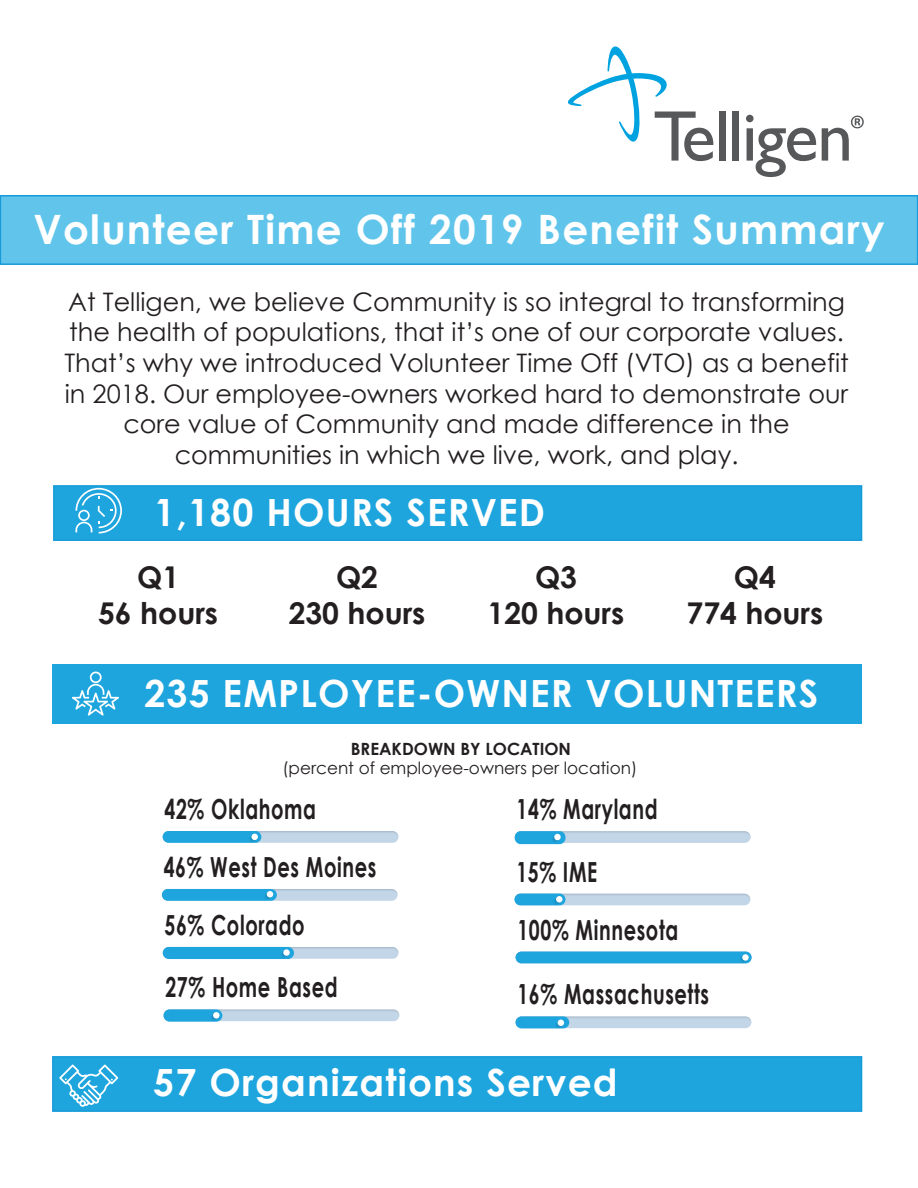
<style>
.page{position:relative;width:918px;height:1188px;background:#fff}
.page>*{position:absolute;margin:0;border:0;box-sizing:border-box;transform-origin:0 0}
.t1{font:700 40.5px "Century Gothic";letter-spacing:.03em;color:#fff}
.t2{font:700 37.5px "Century Gothic";letter-spacing:.03em;color:#fff}
.t3{font:700 30px/36px "Century Gothic";color:#231f20;text-align:center}
.t4{font:700 27.75px/57.9px "Century Gothic";letter-spacing:.03em;color:#231f20;scale:.7 1}
.t5{font:25.5px/30.6px "Century Gothic";color:#231f20;text-align:center}
.t6{font:16.8px "Century Gothic";color:#231f20}
.t7{font:700 16.8px "Century Gothic";color:#231f20}
</style>
<div class="page">
<svg style="left:163px;top:831px;width:235px;height:12px;background:#81c1e1"></svg>
<div style="left:251px;top:834px;width:7px;height:6px;background:#fff;border-radius:50%"></div>
<svg style="left:163px;top:947px;width:235px;height:12px;background:#69bae0"></svg>
<svg style="left:283px;top:949px;width:7px;height:7px"></svg>
<svg style="left:164px;top:1009px;width:235px;height:13px;background:#a2cce4"></svg>
<div style="left:213px;top:1012px;width:7px;height:7px;background:#fff;border-radius:50%"></div>
<div style="left:515px;top:831px;width:50px;height:13px;background:#1ea5de;border-radius:6px"></div>
<svg style="left:515px;top:831px;width:236px;height:12px"></svg>
<div style="left:554px;top:834px;width:7px;height:6px;background:#fff;border-radius:50%"></div>
<svg style="left:162px;top:889px;width:236px;height:12px;background:#78bfe1"></svg>
<svg style="left:515px;top:894px;width:235px;height:12px;background:#a6cde4"></svg>
<div style="left:556px;top:896px;width:7px;height:7px;background:#fff;border-radius:50%"></div>
<svg style="left:516px;top:952px;width:235px;height:12px;background:#2aa9df"></svg>
<svg style="left:742px;top:954px;width:7px;height:7px"></svg>
<svg style="left:516px;top:1016px;width:235px;height:13px;background:#a7cee4"></svg>
<div style="left:53px;top:485px;width:809px;height:56px;background:#1ea5de;border:2px solid #179bd8"></div>
<div style="left:52px;top:664px;width:810px;height:60px;background:#1ea5de"></div>
<svg style="left:75px;top:488px;width:47px;height:45px"></svg>
<svg style="left:72px;top:672px;width:47px;height:44px"></svg>
<div style="left:52px;top:1056px;width:810px;height:56px;background:#1ea5de;border:2px solid #179bd8"></div>
<svg style="left:59px;top:1064px;width:59px;height:43px"></svg>
<div style="left:0;top:195px;width:918px;height:70px;background:#61c5eb;border:2px solid #179bd8"></div>
<div style="left:719px;top:112px;width:6px;height:49px;background:#57585a"></div>
<div style="left:733px;top:112px;width:6px;height:49px;background:#57585a"></div>
<svg style="left:746px;top:115px;width:70px;height:62px"></svg>
<svg style="left:568px;top:46px;width:145px;height:115px"></svg>
<svg style="left:822px;top:116px;width:42px;height:45px"></svg>
<h1 class="t1" style="left:33px;top:198px;width:853px">Volunteer Time Off 2019 Benefit Summary</h1>
<p class="t5" style="left:64px;top:286px;width:786px">At Telligen, we believe Community is so integral to transforming the health of populations, that it’s one of our corporate values.<br>That’s why we introduced Volunteer Time Off (VTO) as a benefit in 2018. Our employee-owners worked hard to demonstrate our core value of Community and made difference in the communities in which we live, work, and play.</p>
<h2 class="t2" style="left:154px;top:484px;width:392px">1,180 HOURS SERVED</h2>
<p class="t3" style="left:98px;top:558px;width:122px">Q1<br>56 hours</p>
<p class="t3" style="left:289px;top:558px;width:138px">Q2<br>230 hours</p>
<p class="t3" style="left:488px;top:558px;width:138px">Q3<br>120 hours</p>
<p class="t3" style="left:687px;top:558px;width:138px">Q4<br>774 hours</p>
<h2 class="t2" style="left:144px;top:665px;width:676px">235 EMPLOYEE-OWNER VOLUNTEERS</h2>
<p class="t7" style="left:351px;top:736px;width:222px">BREAKDOWN BY LOCATION</p>
<p class="t6" style="left:282px;top:756px;width:356px">(percent of employee-owners per location)</p>
<p class="t4" style="left:164px;top:779px;width:306px">42% Oklahoma<br>46% West Des Moines<br>56% Colorado</p>
<p class="t4" style="left:165px;top:957px;width:248px">27% Home Based</p>
<p class="t4" style="left:517px;top:779px;width:203px">14% Maryland</p>
<p class="t4" style="left:516px;top:841px;width:233px">15% IME<br>100% Minnesota</p>
<p class="t4" style="left:517px;top:964px;width:275px">16% Massachusetts</p>
<h2 class="t2" style="left:153px;top:1054px;width:466px">57 Organizations Served</h2>
</div>
